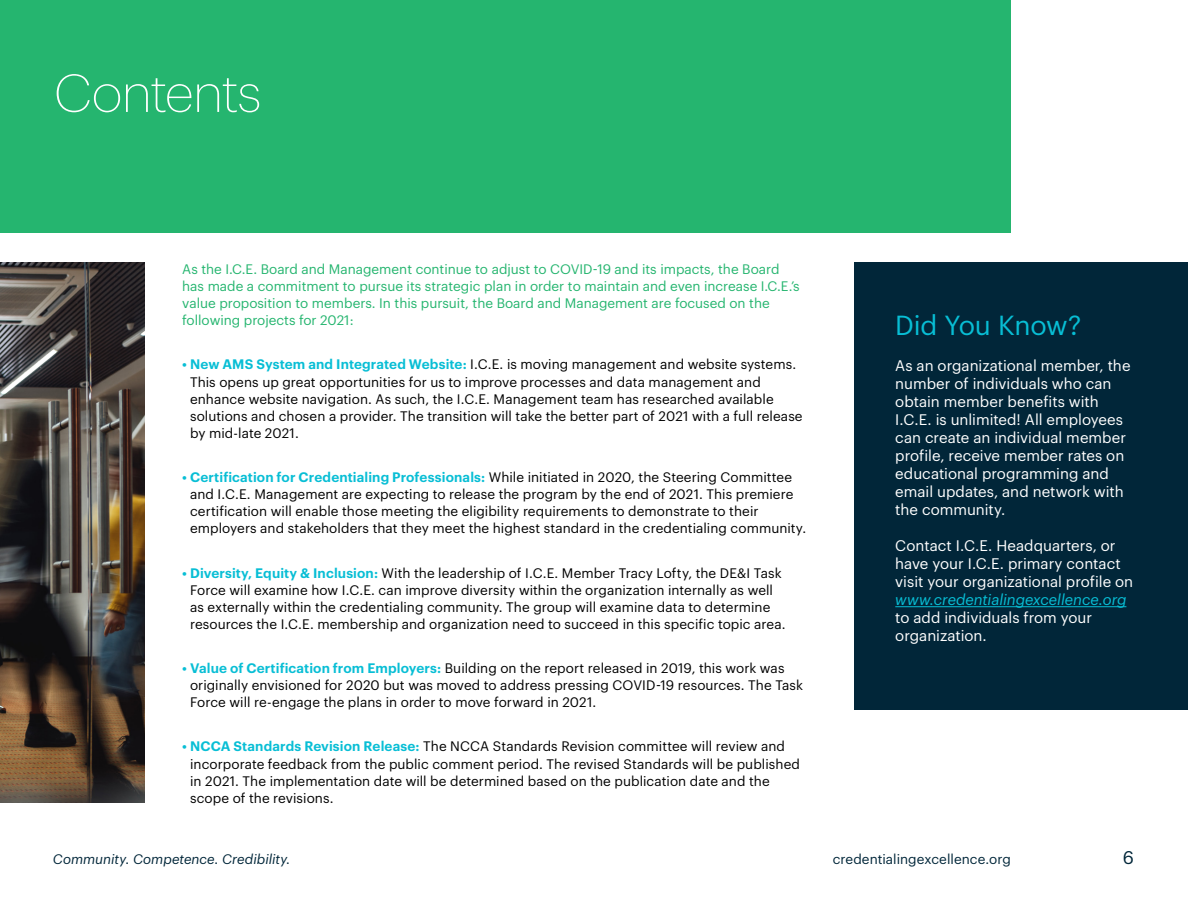
<style>
.page{position:relative;width:1188px;height:918px;background:#fff}
.page>*{position:absolute;margin:0;border:0;box-sizing:border-box;transform-origin:0 0}
.t1{font:200 52.5px "Graphik";letter-spacing:-.025em;color:#fff}
.t2{font:27px "Graphik";letter-spacing:-.01em;color:#08bed5}
.t3{font:18px "Graphik";color:#012639}
.t4{font:15px/18px "Graphik";color:#fff}
.t5{font:italic 15px "Graphik";color:#08bed5}
.t6{font:13.5px/17.1px "Graphik";letter-spacing:.005em;color:#000}
.t7{font:13.5px/17.1px "Graphik";color:#25b56f}
.t8{font:italic 13.5px "Graphik";letter-spacing:.005em;color:#012639}
.t9{font:13.5px "Graphik";letter-spacing:.005em;color:#012639}
.s1{font-weight:600;color:#08bed5}
</style>
<div class="page">
<div style="left:0;top:0;width:1011px;height:232px;background:#25b56f"></div>
<img style="left:0;top:262px;width:145px;height:540px">
<div style="left:855px;top:262px;width:333px;height:448px;background:#012639"></div>
<hr style="left:895px;top:606px;width:231px;height:1px;background:#08bed5">
<h1 class="t1" style="left:54px;top:55px;width:209px">Contents</h1>
<p class="t7" style="left:182px;top:259px;width:619px">As the I.C.E. Board and Management continue to adjust to COVID-19 and its impacts, the Board has made a commitment to pursue its strategic plan in order to maintain and even increase I.C.E.’s value proposition to members. In this pursuit, the Board and Management are focused on the following projects for 2021:</p>
<p class="t6" style="left:190px;top:355px;width:614px;text-indent:-8px"><span class="s1">• New AMS System and Integrated Website:</span> I.C.E. is moving management and website systems.<br>This opens up great opportunities for us to improve processes and data management and enhance website navigation. As such, the I.C.E. Management team has researched available solutions and chosen a provider. The transition will take the better part of 2021 with a full release by mid-late 2021.</p>
<p class="t6" style="left:190px;top:467px;width:618px;text-indent:-8px"><span class="s1">• Certification for Credentialing Professionals:</span> While initiated in 2020, the Steering Committee and I.C.E. Management are expecting to release the program by the end of 2021. This premiere certification will enable those meeting the eligibility requirements to demonstrate to their employers and stakeholders that they meet the highest standard in the credentialing community.</p>
<p class="t6" style="left:182px;top:563px;width:605px;text-align:center"><span class="s1">• Diversity, Equity &amp; Inclusion:</span> With the leadership of I.C.E. Member Tracy Lofty, the DE&amp;I Task Force will examine how I.C.E. can improve diversity within the organization internally as well<br>as externally within the credentialing community. The group will examine data to determine resources the I.C.E. membership and organization need to succeed in this specific topic area.</p>
<p class="t6" style="left:190px;top:659px;width:615px;text-indent:-8px"><span class="s1">• Value of Certification from Employers:</span> Building on the report released in 2019, this work was originally envisioned for 2020 but was moved to address pressing COVID-19 resources. The Task<br>Force will re-engage the plans in order to move forward in 2021.</p>
<p class="t6" style="left:190px;top:737px;width:611px;text-indent:-8px"><span class="s1">• NCCA Standards Revision Release:</span> The NCCA Standards Revision committee will review and incorporate feedback from the public comment period. The revised Standards will be published in 2021. The implementation date will be determined based on the publication date and the scope of the revisions.</p>
<h2 class="t2" style="left:895px;top:305px;width:188px">Did You Know?</h2>
<p class="t4" style="left:895px;top:356px;width:237px">As an organizational member, the number of individuals who can obtain member benefits with<br>I.C.E. is unlimited! All employees can create an individual member profile, receive member rates on educational programming and email updates, and network with the community.</p>
<p class="t4" style="left:895px;top:536px;width:239px">Contact I.C.E. Headquarters, or have your I.C.E. primary contact visit your organizational profile on</p>
<p class="t5" style="left:895px;top:589px;width:233px">www.credentialingexcellence.org</p>
<p class="t4" style="left:895px;top:608px;width:198px">to add individuals from your organization.</p>
<p class="t8" style="left:53px;top:849px;width:239px">Community. Competence. Credibility.</p>
<p class="t9" style="left:833px;top:849px;width:180px">credentialingexcellence.org</p>
<h3 class="t3" style="left:1123px;top:844px;width:13px">6</h3>
</div>
